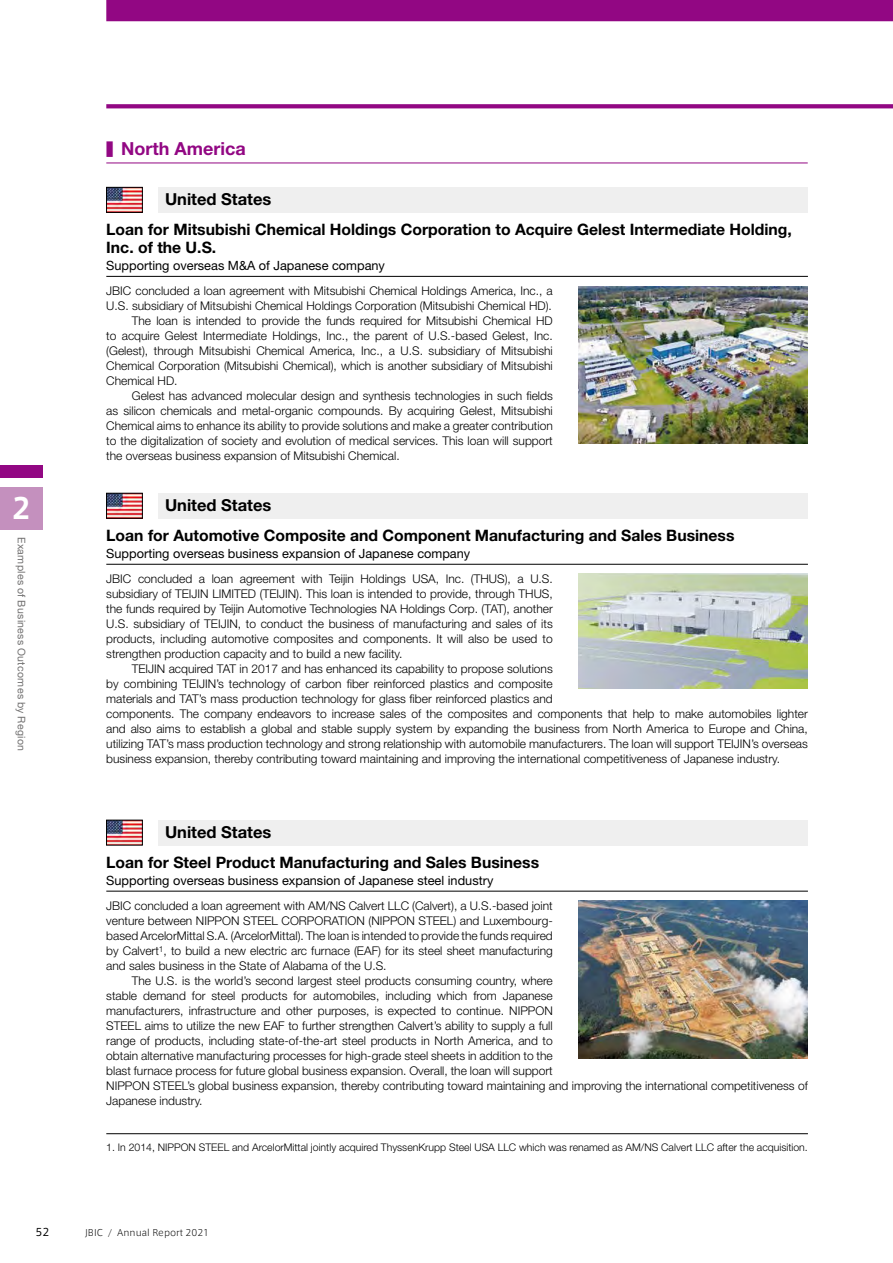
<style>
.page{position:relative;width:893px;height:1263px;background:#fff}
.page>*{position:absolute;margin:0;border:0;box-sizing:border-box;transform-origin:0 0}
.t1{font:700 28.5px "Axis Std";color:#fff}
.t2{font:700 18px "Helvetica Neue LT Std";color:#920783}
.t3{font:700 16.5px "Helvetica Neue LT Std";color:#000}
.t4{font:700 15.75px/18px "Helvetica Neue LT Std";color:#000}
.t5{font:12.75px "Helvetica Neue LT Std";color:#000}
.t6{font:300 12px/15px "Helvetica Neue LT Std";color:#000;text-align:justify}
.t7{font:300 10.5px "Helvetica Neue LT Std";color:#000}
.t8{font:10.5px "Helvetica Neue LT Std";letter-spacing:.03em;color:#727171}
.t9{font:10.5px "Axis Latin Pro";color:#000}
.t10{font:300 9px "Axis Latin Pro";color:#000}
.s1{font-family:"UD Shin Go NT Pr 6 N";font-weight:400}
</style>
<div class="page">
<div style="left:0;top:487px;width:43px;height:43px;background:#c490be"></div>
<div style="left:0;top:465px;width:43px;height:13px;background:#920783"></div>
<svg style="left:106px;top:187px;width:37px;height:26px"></svg>
<div style="left:159px;top:187px;width:649px;height:26px;background:#efefef"></div>
<hr style="left:106px;top:276px;width:702px;height:1px;background:#000">
<svg style="left:106px;top:493px;width:37px;height:26px"></svg>
<div style="left:159px;top:493px;width:649px;height:25px;background:#efefef"></div>
<hr style="left:106px;top:564px;width:702px;height:1px;background:#000">
<img style="left:578px;top:574px;width:230px;height:115px">
<svg style="left:106px;top:820px;width:37px;height:26px"></svg>
<div style="left:159px;top:820px;width:649px;height:25px;background:#efefef"></div>
<hr style="left:106px;top:891px;width:702px;height:1px;background:#000">
<img style="left:578px;top:901px;width:230px;height:157px">
<img style="left:578px;top:287px;width:230px;height:157px">
<hr style="left:106px;top:163px;width:702px;height:1px;background:#920783">
<svg style="left:106px;top:104px;width:787px;height:4px;background:#961288"></svg>
<div style="left:106px;top:0;width:787px;height:21px;background:#920783"></div>
<hr style="left:106px;top:1133px;width:702px;height:1px;background:#000">
<h1 class="t1" style="left:12px;top:486px;width:21px">2</h1>
<p class="t8" style="left:28px;top:537px;width:216px;rotate:90deg">Examples of Business Outcomes by Region</p>
<h2 class="t2" style="left:106px;top:138px;width:141px"><span class="s1">■</span> North America</h2>
<h3 class="t3" style="left:165px;top:189px;width:108px">United States</h3>
<h3 class="t4" style="left:106px;top:220px;width:687px">Loan for Mitsubishi Chemical Holdings Corporation to Acquire Gelest Intermediate Holding,<br>Inc. of the U.S.</h3>
<p class="t5" style="left:106px;top:258px;width:280px">Supporting overseas M&amp;A of Japanese company</p>
<p class="t6" style="left:106px;top:283px;width:448px">JBIC concluded a loan agreement with Mitsubishi Chemical Holdings America, Inc., a</p>
<p class="t6" style="left:106px;top:298px;width:447px">U.S. subsidiary of Mitsubishi Chemical Holdings Corporation (Mitsubishi Chemical HD).</p>
<p class="t6" style="left:132px;top:313px;width:422px">The loan is intended to provide the funds required for Mitsubishi Chemical HD</p>
<p class="t6" style="left:106px;top:328px;width:448px">to acquire Gelest Intermediate Holdings, Inc., the parent of U.S.-based Gelest, Inc.</p>
<p class="t6" style="left:106px;top:343px;width:448px">(Gelest), through Mitsubishi Chemical America, Inc., a U.S. subsidiary of Mitsubishi</p>
<p class="t6" style="left:106px;top:358px;width:448px">Chemical Corporation (Mitsubishi Chemical), which is another subsidiary of Mitsubishi</p>
<p class="t6" style="left:106px;top:373px;width:73px">Chemical HD.</p>
<p class="t6" style="left:132px;top:388px;width:422px">Gelest has advanced molecular design and synthesis technologies in such fields</p>
<p class="t6" style="left:106px;top:403px;width:448px">as silicon chemicals and metal-organic compounds. By acquiring Gelest, Mitsubishi</p>
<p class="t6" style="left:106px;top:418px;width:448px">Chemical aims to enhance its ability to provide solutions and make a greater contribution</p>
<p class="t6" style="left:106px;top:433px;width:448px">to the digitalization of society and evolution of medical services. This loan will support</p>
<p class="t6" style="left:106px;top:448px;width:295px">the overseas business expansion of Mitsubishi Chemical.</p>
<h3 class="t3" style="left:165px;top:495px;width:108px">United States</h3>
<h3 class="t4" style="left:106px;top:526px;width:630px">Loan for Automotive Composite and Component Manufacturing and Sales Business</h3>
<p class="t5" style="left:106px;top:545px;width:365px">Supporting overseas business expansion of Japanese company</p>
<p class="t6" style="left:106px;top:571px;width:448px">JBIC concluded a loan agreement with Teijin Holdings USA, Inc. (THUS), a U.S. subsidiary of TEIJIN LIMITED (TEIJIN). This loan is intended to provide, through THUS, the funds required by Teijin Automotive Technologies NA Holdings Corp. (TAT), another U.S. subsidiary of TEIJIN, to conduct the business of manufacturing and sales of its products, including automotive composites and components. It will also be used to strengthen production capacity and to build a new facility.</p>
<p class="t6" style="left:106px;top:661px;width:703px;text-align:left;text-indent:26px">TEIJIN acquired TAT in 2017 and has enhanced its capability to propose solutions<br>by combining TEIJIN’s technology of carbon fiber reinforced plastics and composite<br>materials and TAT’s mass production technology for glass fiber reinforced plastics and<br>components. The company endeavors to increase sales of the composites and components that help to make automobiles lighter and also aims to establish a global and stable supply system by expanding the business from North America to Europe and China, utilizing TAT’s mass production technology and strong relationship with automobile manufacturers. The loan will support TEIJIN’s overseas business expansion, thereby contributing toward maintaining and improving the international competitiveness of Japanese industry.</p>
<h3 class="t3" style="left:165px;top:822px;width:108px">United States</h3>
<h3 class="t4" style="left:106px;top:853px;width:434px">Loan for Steel Product Manufacturing and Sales Business</h3>
<p class="t5" style="left:106px;top:872px;width:389px">Supporting overseas business expansion of Japanese steel industry</p>
<p class="t6" style="left:106px;top:898px;width:448px">JBIC concluded a loan agreement with AM/NS Calvert LLC (Calvert), a U.S.-based joint venture between NIPPON STEEL CORPORATION (NIPPON STEEL) and Luxembourg&shy;based ArcelorMittal S.A. (ArcelorMittal). The loan is intended to provide the funds required by Calvert<sup>1</sup>, to build a new electric arc furnace (EAF) for its steel sheet manufacturing and sales business in the State of Alabama of the U.S.</p>
<p class="t6" style="left:106px;top:973px;width:703px;text-align:left;text-indent:26px">The U.S. is the world’s second largest steel products consuming country, where<br>stable demand for steel products for automobiles, including which from Japanese<br>manufacturers, infrastructure and other purposes, is expected to continue. NIPPON<br>STEEL aims to utilize the new EAF to further strengthen Calvert’s ability to supply a full<br>range of products, including state-of-the-art steel products in North America, and to<br>obtain alternative manufacturing processes for high-grade steel sheets in addition to the<br>blast furnace process for future global business expansion. Overall, the loan will support<br>NIPPON STEEL’s global business expansion, thereby contributing toward maintaining and improving the international competitiveness of Japanese industry.</p>
<p class="t7" style="left:106px;top:1141px;width:703px">1. In 2014, NIPPON STEEL and ArcelorMittal jointly acquired ThyssenKrupp Steel USA LLC which was renamed as AM/NS Calvert LLC after the acquisition.</p>
<p class="t9" style="left:36px;top:1225px;width:15px">52</p>
<p class="t10" style="left:85px;top:1227px;width:126px">JBIC / Annual Report 2021</p>
</div>
